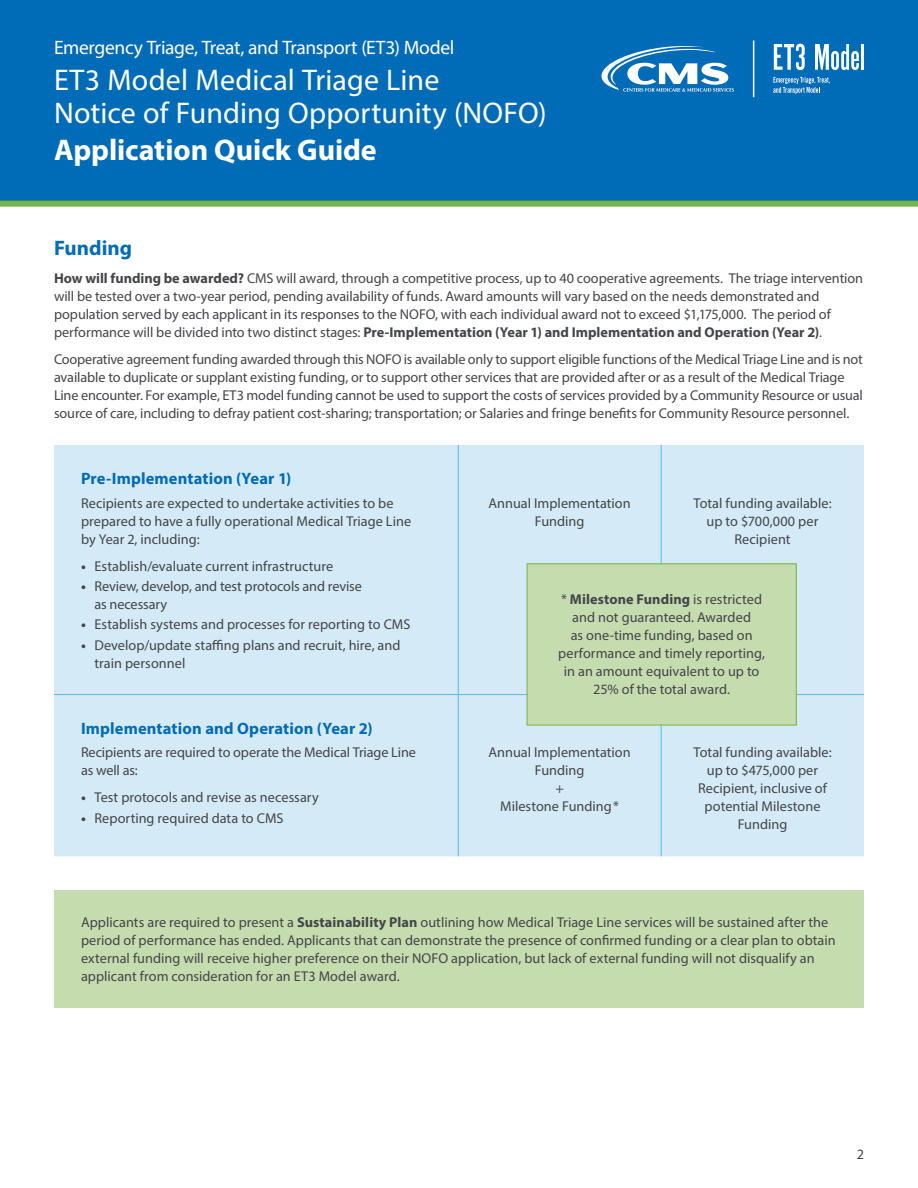
<style>
.page{position:relative;width:918px;height:1188px;background:#fff}
.page>*{position:absolute;margin:0;border:0;box-sizing:border-box;transform-origin:0 0}
.t1{font:30px/33px "Myriad Pro";letter-spacing:.005em;color:#fff}
.t2{font:700 30px "Myriad Pro";letter-spacing:-.005em;color:#fff}
.t3{font:700 21px "Myriad Pro";color:#006bb6}
.t4{font:19.5px "Myriad Pro";letter-spacing:-.015em;color:#fff}
.t5{font:700 16.5px "Myriad Pro";letter-spacing:.005em;color:#006bb6}
.Body_Text{font:14.25px/18px "Myriad Pro";color:#444548}
.s1{font-weight:700}
</style>
<div class="page">
<div style="left:0;top:0;width:918px;height:201px;background:#006bb6"></div>
<svg style="left:601px;top:46px;width:133px;height:46px"></svg>
<svg style="left:774px;top:44px;width:31px;height:26px"></svg>
<svg style="left:815px;top:44px;width:44px;height:26px"></svg>
<hr style="left:861px;top:44px;width:3px;height:26px;background:#fff">
<svg style="left:773px;top:77px;width:57px;height:17px"></svg>
<hr style="left:753px;top:40px;width:1px;height:57px;background:#fff">
<div style="left:0;top:201px;width:918px;height:6px;background:#74b349"></div>
<div style="left:54px;top:445px;width:810px;height:411px;background:#d4eaf7"></div>
<hr style="left:458px;top:445px;width:1px;height:249px;background:#55b8e6">
<hr style="left:661px;top:445px;width:1px;height:249px;background:#55b8e6">
<hr style="left:54px;top:694px;width:404px;height:1px;background:#55b8e6">
<hr style="left:458px;top:694px;width:203px;height:1px;background:#55b8e6">
<hr style="left:458px;top:695px;width:1px;height:161px;background:#55b8e6">
<hr style="left:661px;top:694px;width:203px;height:1px;background:#55b8e6">
<hr style="left:661px;top:695px;width:1px;height:161px;background:#55b8e6">
<div style="left:54px;top:890px;width:810px;height:118px;background:#c5dcaf"></div>
<div style="left:527px;top:564px;width:269px;height:161px;background:#c5dcaf"></div>
<div style="left:527px;top:563px;width:270px;height:162px;border:1px solid #74b349"></div>
<h3 class="t4" style="left:54px;top:35px;width:402px">Emergency Triage, Treat, and Transport (ET3) Model</h3>
<h1 class="t1" style="left:54px;top:63px;width:494px">ET3 Model Medical Triage Line<br>Notice of Funding Opportunity (NOFO)</h1>
<h1 class="t2" style="left:54px;top:130px;width:324px">Application Quick Guide</h1>
<h2 class="t3" style="left:54px;top:235px;width:80px">Funding</h2>
<p class="Body_Text" style="left:54px;top:269px;width:811px"><span class="s1">How will funding be awarded?</span> CMS will award, through a competitive process, up to 40 cooperative agreements. The triage intervention will be tested over a two-year period, pending availability of funds. Award amounts will vary based on the needs demonstrated and population served by each applicant in its responses to the NOFO, with each individual award not to exceed $1,175,000. The period of performance will be divided into two distinct stages: <span class="s1">Pre-Implementation (Year 1) and Implementation and Operation (Year 2)</span>.</p>
<p class="Body_Text" style="left:54px;top:350px;width:810px">Cooperative agreement funding awarded through this NOFO is available only to support eligible functions of the Medical Triage Line and is not available to duplicate or supplant existing funding, or to support other services that are provided after or as a result of the Medical Triage Line encounter. For example, ET3 model funding cannot be used to support the costs of services provided by a Community Resource or usual source of care, including to defray patient cost-sharing; transportation; or Salaries and fringe benefits for Community Resource personnel.</p>
<h3 class="t5" style="left:81px;top:468px;width:212px">Pre-Implementation (Year 1)</h3>
<p class="Body_Text" style="left:81px;top:494px;width:332px">Recipients are expected to undertake activities to be prepared to have a fully operational Medical Triage Line by Year 2, including:</p>
<p class="Body_Text" style="left:81px;top:557px;width:254px"><span class="s1">•</span> Establish/evaluate current infrastructure</p>
<p class="Body_Text" style="left:94px;top:577px;width:269px;text-indent:-13px"><span class="s1">•</span> Review, develop, and test protocols and revise as necessary</p>
<p class="Body_Text" style="left:81px;top:615px;width:331px"><span class="s1">•</span> Establish systems and processes for reporting to CMS</p>
<p class="Body_Text" style="left:94px;top:636px;width:308px;text-indent:-13px"><span class="s1">•</span> Develop/update staffing plans and recruit, hire, and train personnel</p>
<h3 class="t5" style="left:81px;top:718px;width:293px">Implementation and Operation (Year 2)</h3>
<p class="Body_Text" style="left:81px;top:743px;width:337px">Recipients are required to operate the Medical Triage Line as well as:</p>
<p class="Body_Text" style="left:81px;top:788px;width:239px"><span class="s1">•</span> Test protocols and revise as necessary</p>
<p class="Body_Text" style="left:81px;top:809px;width:204px"><span class="s1">•</span> Reporting required data to CMS</p>
<p class="Body_Text" style="left:489px;top:494px;width:144px;text-align:center">Annual Implementation<br>Funding</p>
<p class="Body_Text" style="left:693px;top:494px;width:140px;text-align:center">Total funding available: up to $700,000 per<br>Recipient</p>
<p class="Body_Text" style="left:558px;top:590px;width:208px;text-align:center">* <span class="s1">Milestone Funding</span> is restricted and not guaranteed. Awarded<br>as one-time funding, based on performance and timely reporting, in an amount equivalent to up to<br>25% of the total award.</p>
<p class="Body_Text" style="left:489px;top:743px;width:144px;text-align:center">Annual Implementation<br>Funding<br>+<br>Milestone Funding*</p>
<p class="Body_Text" style="left:693px;top:743px;width:140px;text-align:center">Total funding available: up to $475,000 per<br>Recipient, inclusive of potential Milestone<br>Funding</p>
<p class="Body_Text" style="left:81px;top:913px;width:756px">Applicants are required to present a <span class="s1">Sustainability Plan</span> outlining how Medical Triage Line services will be sustained after the period of performance has ended. Applicants that can demonstrate the presence of confirmed funding or a clear plan to obtain external funding will receive higher preference on their NOFO application, but lack of external funding will not disqualify an applicant from consideration for an ET3 Model award.</p>
<p class="Body_Text" style="left:857px;top:1145px;width:9px">2</p>
</div>
